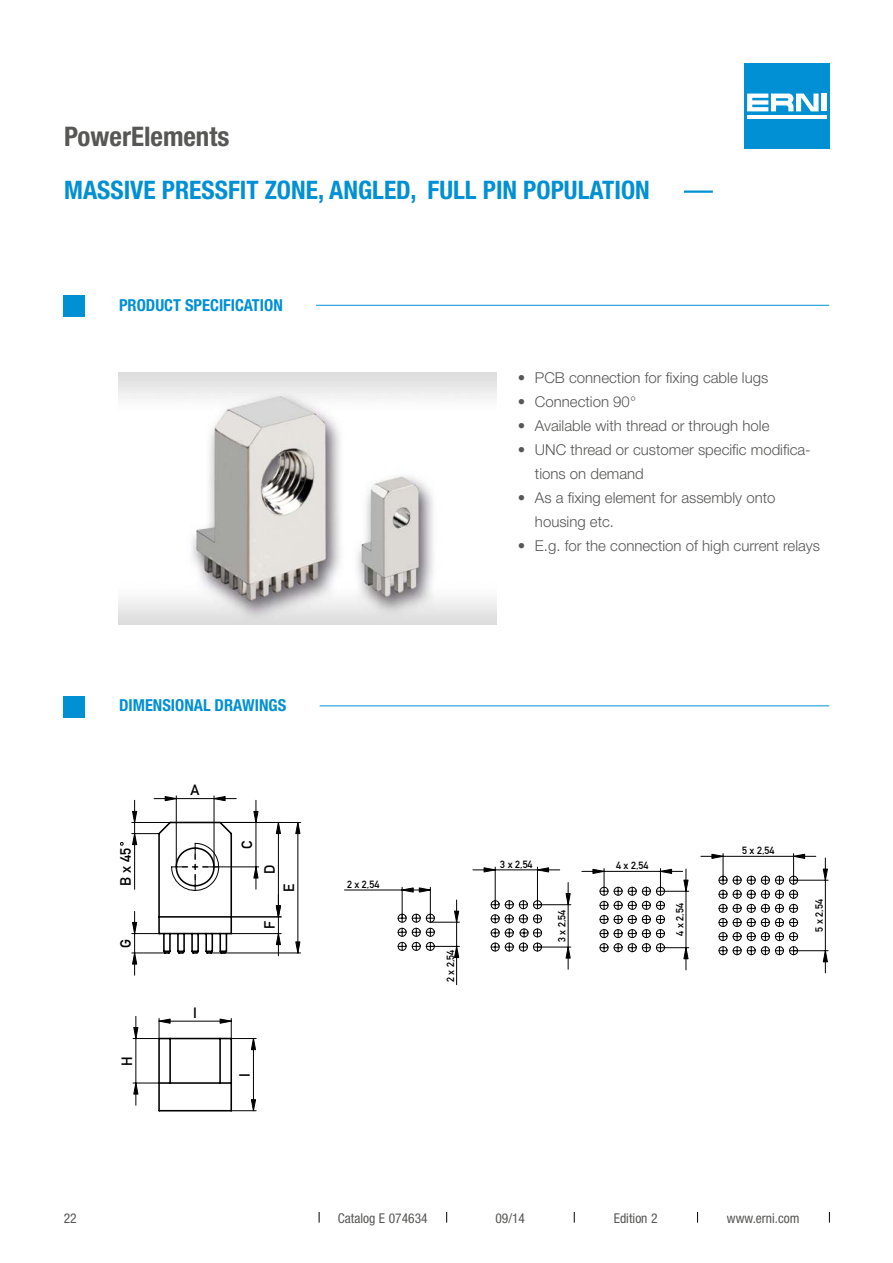
<style>
.page{position:relative;width:893px;height:1263px;background:#fff}
.page>*{position:absolute;margin:0;border:0;box-sizing:border-box;transform-origin:0 0}
.t1{font:700 condensed 27px "Helvetica Neue LT Pro";color:#575756}
.t2{font:700 condensed 25.5px "Helvetica Neue LT Pro";color:#0090d3}
.t3{font:700 condensed 16.5px "Helvetica Neue LT Pro";color:#0090d3}
.t4{font:300 15px/24px "Helvetica Neue LT Pro";color:#575756}
.t5{font:14.7px "DIN Mittelschrift LT";color:#000}
.t6{font:condensed 13.5px "Helvetica Neue LT Pro";color:#575756}
.t7{font:10.35px "DIN Mittelschrift LT";letter-spacing:.005em;color:#000}
</style>
<div class="page">
<div style="left:744px;top:64px;width:85px;height:85px;background:#0090d3"></div>
<hr style="left:747px;top:115px;width:79px;height:4px;background:#fff">
<div style="left:821px;top:94px;width:5px;height:17px;background:#fff"></div>
<svg style="left:747px;top:94px;width:72px;height:17px"></svg>
<hr style="left:684px;top:190px;width:29px;height:3px;background:#0090d3">
<div style="left:64px;top:296px;width:21px;height:21px;background:#0090d3"></div>
<hr style="left:316px;top:305px;width:513px;height:1px;background:#0090d3">
<img style="left:118px;top:372px;width:379px;height:252px">
<div style="left:64px;top:696px;width:21px;height:21px;background:#0090d3"></div>
<hr style="left:320px;top:705px;width:509px;height:1px;background:#0090d3">
<hr style="left:686px;top:891px;width:1px;height:79px;background:#000">
<hr style="left:701px;top:856px;width:93px;height:1px;background:#000">
<hr style="left:794px;top:880px;width:34px;height:1px;background:#000">
<hr style="left:794px;top:950px;width:34px;height:1px;background:#000">
<hr style="left:825px;top:880px;width:1px;height:71px;background:#000">
<svg style="left:822px;top:858px;width:6px;height:23px"></svg>
<svg style="left:822px;top:950px;width:6px;height:23px"></svg>
<svg style="left:565px;top:952px;width:6px;height:17px"></svg>
<svg style="left:120px;top:842px;width:3px;height:4px"></svg>
<hr style="left:134px;top:800px;width:1px;height:34px;background:#000">
<hr style="left:176px;top:796px;width:1px;height:71px;background:#000">
<hr style="left:214px;top:796px;width:1px;height:71px;background:#000">
<hr style="left:176px;top:798px;width:60px;height:1px;background:#000">
<hr style="left:256px;top:800px;width:1px;height:67px;background:#000">
<svg style="left:154px;top:795px;width:23px;height:7px"></svg>
<svg style="left:213px;top:795px;width:13px;height:7px"></svg>
<svg style="left:472px;top:855px;width:298px;height:97px"></svg>
<svg style="left:582px;top:868px;width:23px;height:24px"></svg>
<svg style="left:659px;top:868px;width:30px;height:24px"></svg>
<svg style="left:660px;top:947px;width:29px;height:12px"></svg>
<svg style="left:519px;top:900px;width:9px;height:9px"></svg>
<svg style="left:505px;top:900px;width:8px;height:9px"></svg>
<svg style="left:491px;top:900px;width:8px;height:9px"></svg>
<svg style="left:775px;top:932px;width:23px;height:23px"></svg>
<svg style="left:761px;top:932px;width:8px;height:23px"></svg>
<svg style="left:747px;top:932px;width:8px;height:23px"></svg>
<svg style="left:733px;top:932px;width:8px;height:23px"></svg>
<svg style="left:719px;top:932px;width:8px;height:23px"></svg>
<svg style="left:775px;top:918px;width:23px;height:8px"></svg>
<svg style="left:761px;top:918px;width:8px;height:8px"></svg>
<svg style="left:747px;top:918px;width:8px;height:8px"></svg>
<svg style="left:733px;top:918px;width:8px;height:8px"></svg>
<svg style="left:719px;top:918px;width:8px;height:8px"></svg>
<svg style="left:775px;top:904px;width:23px;height:8px"></svg>
<svg style="left:761px;top:904px;width:8px;height:8px"></svg>
<svg style="left:747px;top:904px;width:8px;height:8px"></svg>
<svg style="left:733px;top:904px;width:8px;height:8px"></svg>
<svg style="left:719px;top:904px;width:8px;height:8px"></svg>
<svg style="left:775px;top:890px;width:23px;height:8px"></svg>
<svg style="left:761px;top:890px;width:8px;height:8px"></svg>
<svg style="left:747px;top:890px;width:8px;height:8px"></svg>
<svg style="left:733px;top:890px;width:8px;height:8px"></svg>
<svg style="left:719px;top:890px;width:8px;height:8px"></svg>
<svg style="left:775px;top:853px;width:41px;height:31px"></svg>
<svg style="left:711px;top:853px;width:16px;height:31px"></svg>
<svg style="left:132px;top:811px;width:328px;height:300px"></svg>
<h1 class="t1" style="left:64px;top:120px;width:167px">PowerElements</h1>
<h2 class="t2" style="left:64px;top:175px;width:587px">MASSIVE PRESSFIT ZONE, ANGLED, FULL PIN POPULATION</h2>
<p class="t3" style="left:119px;top:295px;width:165px">PRODUCT SPECIFICATION</p>
<p class="t4" style="left:518px;top:365px;width:252px">• PCB connection for fixing cable lugs</p>
<p class="t4" style="left:518px;top:389px;width:120px">• Connection 90°</p>
<p class="t4" style="left:518px;top:413px;width:253px">• Available with thread or through hole</p>
<p class="t4" style="left:535px;top:437px;width:277px;text-indent:-17px">• UNC thread or customer specific modifica&shy;tions on demand</p>
<p class="t4" style="left:535px;top:485px;width:242px;text-indent:-17px">• As a fixing element for assembly onto housing etc.</p>
<p class="t4" style="left:518px;top:533px;width:304px">• E.g. for the connection of high current relays</p>
<p class="t3" style="left:119px;top:695px;width:169px">DIMENSIONAL DRAWINGS</p>
<p class="t5" style="left:117px;top:886px;width:39px;rotate:-90deg">B x 45</p>
<p class="t5" style="left:117px;top:948px;width:10px;rotate:-90deg">G</p>
<p class="t5" style="left:118px;top:1065px;width:11px;rotate:-90deg">H</p>
<p class="t5" style="left:191px;top:781px;width:10px">A</p>
<p class="t5" style="left:193px;top:1004px;width:5px">I</p>
<p class="t5" style="left:238px;top:849px;width:10px;rotate:-90deg">C</p>
<p class="t5" style="left:261px;top:874px;width:11px;rotate:-90deg">D</p>
<p class="t5" style="left:280px;top:892px;width:10px;rotate:-90deg">E</p>
<p class="t5" style="left:261px;top:929px;width:9px;rotate:-90deg">F</p>
<p class="t5" style="left:236px;top:1076px;width:5px;rotate:-90deg">I</p>
<p class="t7" style="left:347px;top:878px;width:34px">2 x 2,54</p>
<p class="t7" style="left:444px;top:982px;width:34px;rotate:-90deg">2 x 2,54</p>
<p class="t7" style="left:500px;top:858px;width:34px">3 x 2,54</p>
<p class="t7" style="left:556px;top:942px;width:34px;rotate:-90deg">3 x 2,54</p>
<p class="t7" style="left:616px;top:859px;width:34px">4 x 2,54</p>
<p class="t7" style="left:674px;top:936px;width:34px;rotate:-90deg">4 x 2,54</p>
<p class="t7" style="left:742px;top:844px;width:34px">5 x 2,54</p>
<p class="t7" style="left:813px;top:931px;width:34px;rotate:-90deg">5 x 2,54</p>
<p class="t6" style="left:64px;top:1210px;width:14px">22</p>
<p class="t6" style="left:338px;top:1210px;width:91px">Catalog E 074634</p>
<p class="t6" style="left:495px;top:1210px;width:31px">09/14</p>
<p class="t6" style="left:614px;top:1210px;width:45px">Edition 2</p>
<p class="t6" style="left:727px;top:1210px;width:74px">www.erni.com</p>
</div>
